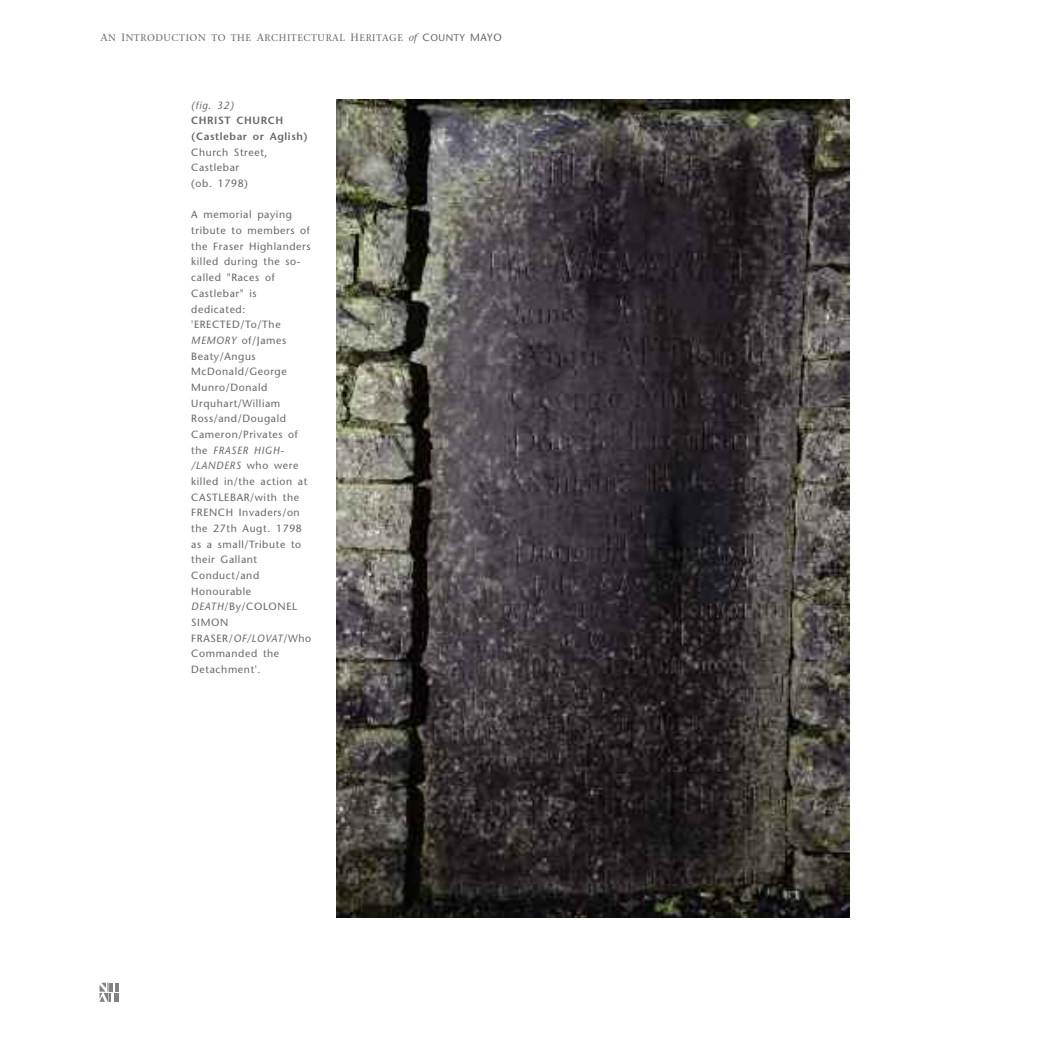
<style>
.page{position:relative;width:1042px;height:1042px;background:#fff}
.page>*{position:absolute;margin:0;border:0;box-sizing:border-box;transform-origin:0 0}
.t1{font:10.5px/15.8px "Stone Sans";letter-spacing:.055em;color:#666}
.t2{font:600 10.5px/15.8px "Stone Sans";letter-spacing:.055em;color:#666}
.t3{font:italic 10.5px "Stone Sans";color:#666}
.t4{font:9.62px "Stone Serif";letter-spacing:.055em;color:#666}
.s1{font-size:10.5px}
.s2{font-style:italic;font-size:10.5px}
.s3{font-family:"Stone Sans";font-size:10.5px}
.s4{font-family:"Stone Sans"}
.s5{font-style:italic}
</style>
<div class="page">
<svg style="left:100px;top:982px;width:19px;height:20px"></svg>
<img style="left:337px;top:99px;width:512px;height:819px">
<p class="t4" style="left:100px;top:34px;width:403px"><span class="s1">A</span>N <span class="s1">I</span>NTRODUCTION TO THE <span class="s1">A</span>RCHITECTURAL <span class="s1">H</span>ERITAGE <span class="s2">of</span> <span class="s3">C</span><span class="s4">OUNTY</span> <span class="s3">MAYO</span></p>
<p class="t3" style="left:191px;top:101px;width:44px">(fig. 32)</p>
<p class="t2" style="left:191px;top:114px;width:118px">CHRIST CHURCH (Castlebar or Aglish)</p>
<p class="t1" style="left:191px;top:145px;width:78px">Church Street,<br>Castlebar<br>(ob. 1798)</p>
<p class="t1" style="left:191px;top:208px;width:121px">A memorial paying tribute to members of the Fraser Highlanders killed during the so&shy;called "Races of<br>Castlebar" is dedicated: 'ERECTED/To/The<br><span class="s5">MEMORY</span> of/James<br>Beaty/Angus<br>McDonald/George<br>Munro/Donald<br>Urquhart/William<br>Ross/and/Dougald<br>Cameron/Privates of the <span class="s5">FRASER HIGH-/LANDERS</span> who were killed in/the action at<br>CASTLEBAR/with the<br>FRENCH Invaders/on the 27th Augt. 1798 as a small/Tribute to their Gallant<br>Conduct/and<br>Honourable<br><span class="s5">DEATH</span>/By/COLONEL<br>SIMON<br>FRASER/<span class="s5">OF/LOVAT</span>/Who<br>Commanded the<br>Detachment'.</p>
</div>
